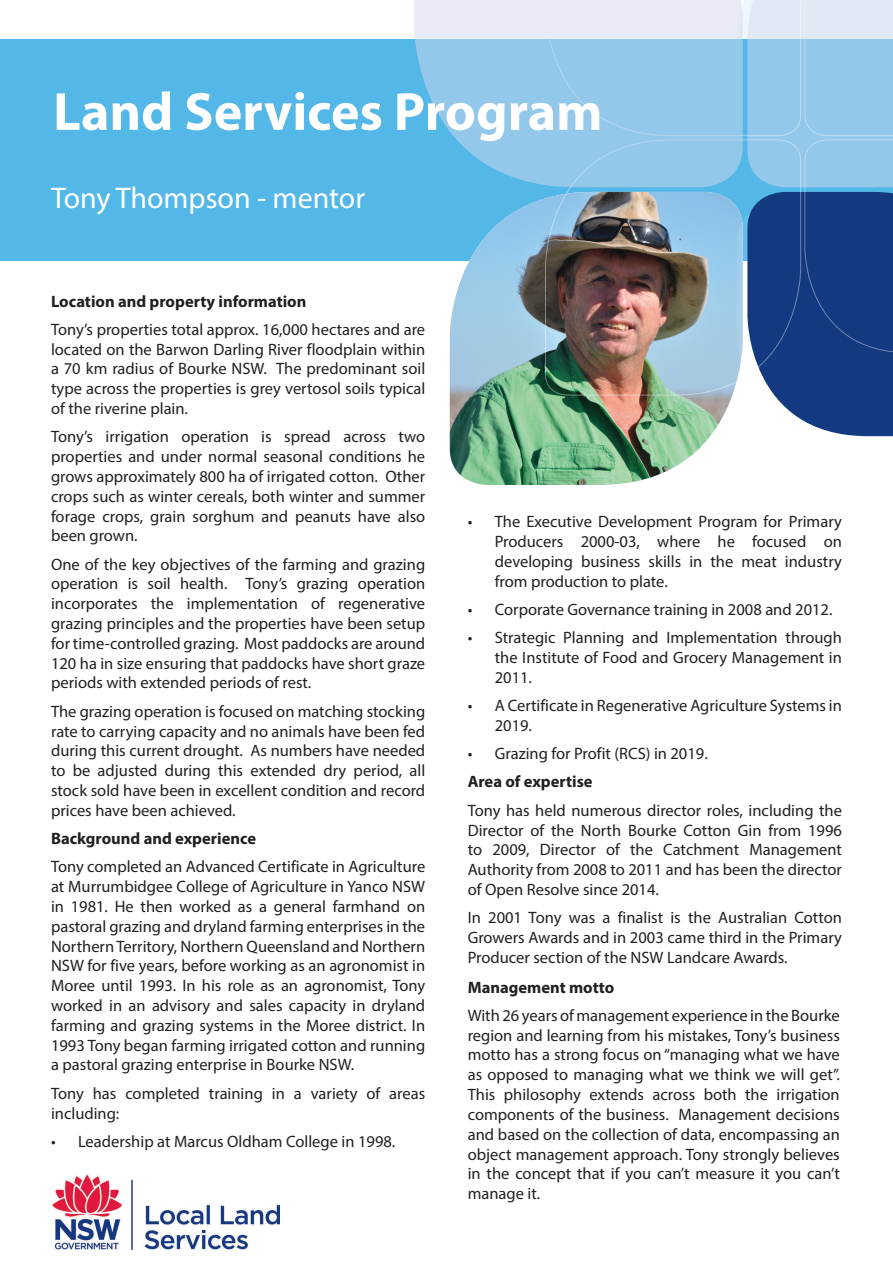
<style>
.page{position:relative;width:893px;height:1263px;background:#fff}
.page>*{position:absolute;margin:0;border:0;box-sizing:border-box;transform-origin:0 0}
.t1{font:700 54px "Myriad Pro";color:#fff}
.t2{font:30px "Myriad Pro";color:#fff}
.text{font:16.5px/19.8px "Myriad Pro";color:#231f20;text-align:justify}
.text-2{font:700 16.5px "Myriad Pro";color:#231f20}
</style>
<div class="page">
<div style="left:0;top:39px;width:893px;height:221px;background:#53b7e8"></div>
<img style="left:450px;top:198px;width:239px;height:287px">
<img style="left:545px;top:0;width:348px;height:457px">
<svg style="left:414px;top:0;width:329px;height:187px;background:#9fceed"></svg>
<img style="left:52px;top:1174px;width:227px;height:76px">
<p class="t1" style="left:53px;top:76px;width:551px">Land Services Program</p>
<p class="t2" style="left:51px;top:179px;width:316px">Tony Thompson - mentor</p>
<p class="text-2" style="left:51px;top:290px;width:257px">Location and property information</p>
<p class="text" style="left:51px;top:319px;width:376px">Tony’s properties total approx. 16,000 hectares and are located on the Barwon Darling River floodplain within a 70 km radius of Bourke NSW. The predominant soil type across the properties is grey vertosol soils typical of the riverine plain.</p>
<p class="text" style="left:51px;top:427px;width:376px">Tony’s irrigation operation is spread across two properties and under normal seasonal conditions he grows approximately 800 ha of irrigated cotton. Other crops such as winter cereals, both winter and summer forage crops, grain sorghum and peanuts have also been grown.</p>
<p class="text" style="left:51px;top:554px;width:376px">One of the key objectives of the farming and grazing operation is soil health. Tony’s grazing operation incorporates the implementation of regenerative grazing principles and the properties have been setup for time-controlled grazing. Most paddocks are around 120 ha in size ensuring that paddocks have short graze periods with extended periods of rest.</p>
<p class="text" style="left:51px;top:701px;width:376px">The grazing operation is focused on matching stocking rate to carrying capacity and no animals have been fed during this current drought. As numbers have needed to be adjusted during this extended dry period, all stock sold have been in excellent condition and record prices have been achieved.</p>
<p class="text-2" style="left:51px;top:828px;width:207px">Background and experience</p>
<p class="text" style="left:51px;top:857px;width:376px">Tony completed an Advanced Certificate in Agriculture at Murrumbidgee College of Agriculture in Yanco NSW in 1981. He then worked as a general farmhand on pastoral grazing and dryland farming enterprises in the Northern Territory, Northern Queensland and Northern NSW for five years, before working as an agronomist in Moree until 1993. In his role as an agronomist, Tony worked in an advisory and sales capacity in dryland farming and grazing systems in the Moree district. In 1993 Tony began farming irrigated cotton and running a pastoral grazing enterprise in Bourke NSW.</p>
<p class="text" style="left:51px;top:1083px;width:376px">Tony has completed training in a variety of areas including:</p>
<p class="text" style="left:51px;top:1131px;width:346px">• Leadership at Marcus Oldham College in 1998.</p>
<p class="text" style="left:495px;top:511px;width:349px;text-indent:-27px">• The Executive Development Program for Primary Producers 2000-03, where he focused on developing business skills in the meat industry from production to plate.</p>
<p class="text" style="left:468px;top:599px;width:366px">• Corporate Governance training in 2008 and 2012.</p>
<p class="text" style="left:495px;top:627px;width:349px;text-indent:-27px">• Strategic Planning and Implementation through the Institute of Food and Grocery Management in 2011.</p>
<p class="text" style="left:495px;top:695px;width:349px;text-indent:-27px">• A Certificate in Regenerative Agriculture Systems in<br>2019.</p>
<p class="text" style="left:468px;top:743px;width:242px">• Grazing for Profit (RCS) in 2019.</p>
<p class="text-2" style="left:468px;top:771px;width:126px">Area of expertise</p>
<p class="text" style="left:468px;top:800px;width:376px">Tony has held numerous director roles, including the Director of the North Bourke Cotton Gin from 1996 to 2009, Director of the Catchment Management Authority from 2008 to 2011 and has been the director of Open Resolve since 2014.</p>
<p class="text" style="left:468px;top:907px;width:376px">In 2001 Tony was a finalist is the Australian Cotton Growers Awards and in 2003 came third in the Primary Producer section of the NSW Landcare Awards.</p>
<p class="text-2" style="left:468px;top:976px;width:148px">Management motto</p>
<p class="text" style="left:468px;top:1005px;width:374px">With 26 years of management experience in the Bourke region and learning from his mistakes, Tony’s business motto has a strong focus on “managing what we have as opposed to managing what we think we will get”.<br>This philosophy extends across both the irrigation components of the business. Management decisions and based on the collection of data, encompassing an object management approach. Tony strongly believes in the concept that if you can’t measure it you can’t manage it.</p>
</div>
